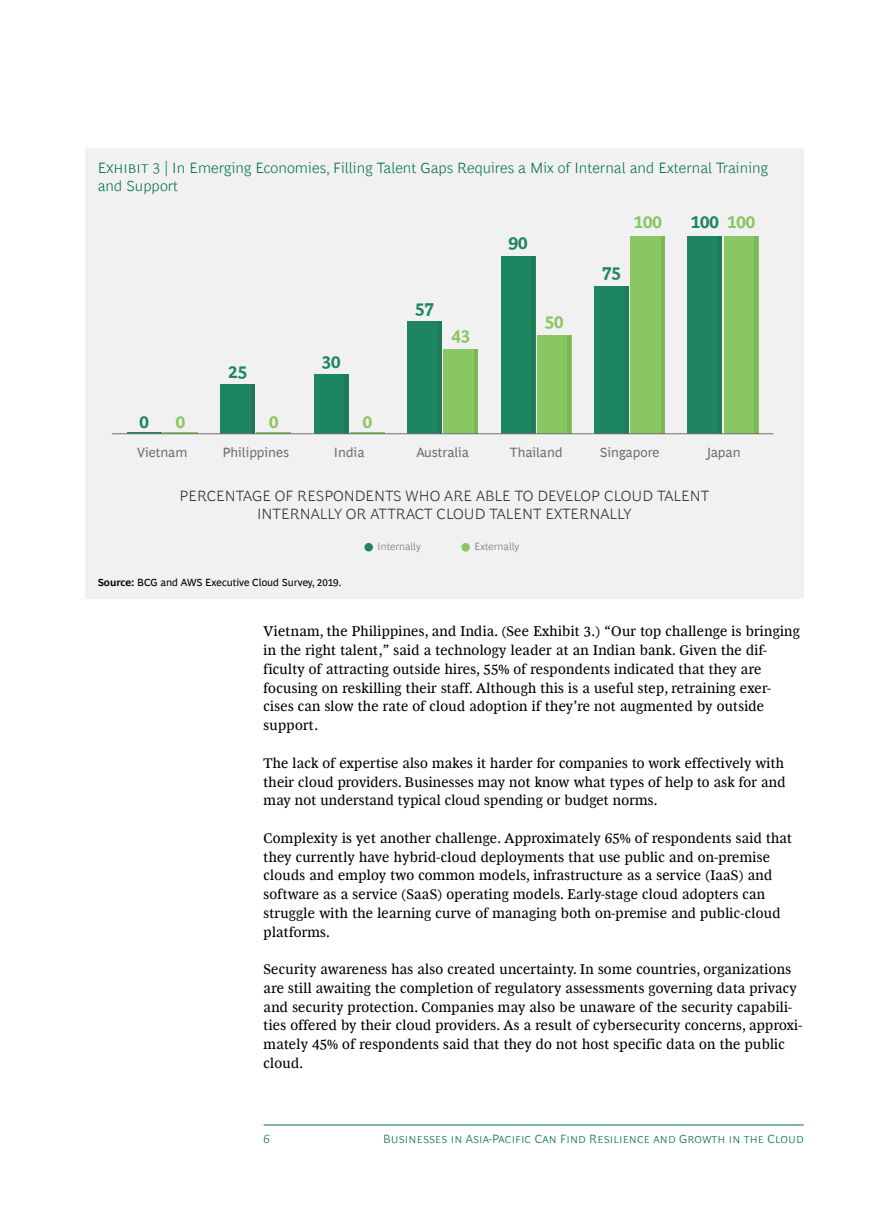
<style>
.page{position:relative;width:893px;height:1212px;background:#fff}
.page>*{position:absolute;margin:0;border:0;box-sizing:border-box;transform-origin:0 0}
.t1{font:700 18px "Henderson BCG Sans";color:#1d8660}
.t2{font:700 18px "Henderson BCG Sans";color:#88c762}
.t3{font:300 15px/18.8px "Henderson BCG Sans";letter-spacing:.005em;color:#006f51}
.t4{font:300 15px/18px "Henderson BCG Sans";color:#333;text-align:center}
.t5{font:14.25px/18.8px "Henderson BCG Serif";letter-spacing:.02em;color:#000}
.t6{font:13.5px "Henderson BCG Sans";color:#707071}
.t7{font:300 12px "Henderson BCG Sans";letter-spacing:.01em;color:#006f51}
.t8{font:10.5px "Henderson BCG Sans";color:#000}
.t9{font:300 10.5px "Henderson BCG Sans";color:#707071}
.s1{font-weight:700}
</style>
<div class="page">
<hr style="left:264px;top:1125px;width:540px;height:1px;background:#006f51">
<div style="left:85px;top:149px;width:719px;height:450px;background:#f1f1f2"></div>
<div style="left:364px;top:543px;width:9px;height:8px;background:#1d8660;border-radius:50%"></div>
<div style="left:461px;top:543px;width:9px;height:8px;background:#88c762;border-radius:50%"></div>
<div style="left:724px;top:236px;width:34px;height:198px;background:#88c762"></div>
<div style="left:688px;top:236px;width:34px;height:198px;background:#1d8660"></div>
<div style="left:631px;top:236px;width:34px;height:198px;background:#88c762"></div>
<div style="left:594px;top:286px;width:34px;height:148px;background:#1d8660"></div>
<div style="left:537px;top:335px;width:34px;height:99px;background:#88c762"></div>
<div style="left:501px;top:256px;width:34px;height:178px;background:#1d8660"></div>
<div style="left:444px;top:349px;width:34px;height:85px;background:#88c762"></div>
<div style="left:408px;top:321px;width:34px;height:113px;background:#1d8660"></div>
<hr style="left:350px;top:432px;width:34px;height:2px;background:#88c762">
<div style="left:314px;top:375px;width:34px;height:59px;background:#1d8660"></div>
<hr style="left:257px;top:432px;width:34px;height:2px;background:#88c762">
<div style="left:221px;top:384px;width:34px;height:50px;background:#1d8660"></div>
<hr style="left:163px;top:432px;width:34px;height:2px;background:#88c762">
<hr style="left:127px;top:432px;width:34px;height:2px;background:#1d8660">
<hr style="left:112px;top:433px;width:661px;height:1px;background:#707071">
<hr style="left:718px;top:236px;width:4px;height:198px;background:#207959">
<hr style="left:251px;top:384px;width:4px;height:50px;background:#207959">
<hr style="left:344px;top:375px;width:4px;height:59px;background:#207959">
<hr style="left:438px;top:321px;width:4px;height:113px;background:#207959">
<hr style="left:531px;top:256px;width:4px;height:178px;background:#207959">
<hr style="left:625px;top:286px;width:3px;height:148px;background:#333">
<hr style="left:474px;top:349px;width:4px;height:85px;background:#7eb55c">
<hr style="left:567px;top:335px;width:4px;height:99px;background:#7eb55c">
<hr style="left:661px;top:236px;width:4px;height:198px;background:#7eb55c">
<hr style="left:754px;top:236px;width:4px;height:198px;background:#7eb55c">
<p class="t3" style="left:98px;top:157px;width:672px">Exhibit 3 | In Emerging Economies, Filling Talent Gaps Requires a Mix of Internal and External Training and Support</p>
<p class="t1" style="left:140px;top:408px;width:11px">0</p>
<p class="t1" style="left:228px;top:358px;width:20px">25</p>
<p class="t1" style="left:322px;top:348px;width:20px">30</p>
<p class="t2" style="left:176px;top:408px;width:11px">0</p>
<p class="t2" style="left:269px;top:408px;width:11px">0</p>
<p class="t2" style="left:363px;top:408px;width:11px">0</p>
<p class="t1" style="left:415px;top:295px;width:20px">57</p>
<p class="t2" style="left:451px;top:322px;width:20px">43</p>
<p class="t1" style="left:509px;top:230px;width:20px">90</p>
<p class="t2" style="left:545px;top:309px;width:20px">50</p>
<p class="t2" style="left:634px;top:209px;width:30px">100</p>
<p class="t2" style="left:727px;top:209px;width:30px">100</p>
<p class="t1" style="left:691px;top:209px;width:30px">100</p>
<p class="t1" style="left:602px;top:259px;width:20px">75</p>
<p class="t6" style="left:137px;top:442px;width:52px">Vietnam</p>
<p class="t6" style="left:222px;top:442px;width:68px">Philippines</p>
<p class="t6" style="left:334px;top:442px;width:32px">India</p>
<p class="t6" style="left:416px;top:442px;width:54px">Australia</p>
<p class="t6" style="left:510px;top:442px;width:54px">Thailand</p>
<p class="t6" style="left:600px;top:442px;width:61px">Singapore</p>
<p class="t6" style="left:707px;top:442px;width:35px">Japan</p>
<p class="t4" style="left:179px;top:486px;width:531px">PERCENTAGE OF RESPONDENTS WHO ARE ABLE TO DEVELOP CLOUD TALENT<br>INTERNALLY OR ATTRACT CLOUD TALENT EXTERNALLY</p>
<p class="t8" style="left:98px;top:575px;width:245px"><span class="s1">Source:</span> BCG and AWS Executive Cloud Survey, 2019.</p>
<p class="t9" style="left:378px;top:539px;width:44px">Internally</p>
<p class="t9" style="left:475px;top:539px;width:46px">Externally</p>
<p class="t5" style="left:264px;top:621px;width:538px">Vietnam, the Philippines, and India. (See Exhibit 3.) “Our top challenge is bringing in the right talent,” said a technology leader at an Indian bank. Given the dif&shy;ficulty of attracting outside hires, 55% of respondents indicated that they are focusing on reskilling their staff. Although this is a useful step, retraining exer&shy;cises can slow the rate of cloud adoption if they’re not augmented by outside support.</p>
<p class="t5" style="left:264px;top:752px;width:523px;text-align:justify">The lack of expertise also makes it harder for companies to work effectively with their cloud providers. Businesses may not know what types of help to ask for and may not understand typical cloud spending or budget norms.</p>
<p class="t5" style="left:264px;top:827px;width:530px">Complexity is yet another challenge. Approximately 65% of respondents said that they currently have hybrid-cloud deployments that use public and on-premise clouds and employ two common models, infrastructure as a service (IaaS) and software as a service (SaaS) operating models. Early-stage cloud adopters can struggle with the learning curve of managing both on-premise and public-cloud platforms.</p>
<p class="t5" style="left:264px;top:959px;width:540px">Security awareness has also created uncertainty. In some countries, organizations are still awaiting the completion of regulatory assessments governing data privacy and security protection. Companies may also be unaware of the security capabili&shy;ties offered by their cloud providers. As a result of cybersecurity concerns, approxi&shy;mately 45% of respondents said that they do not host specific data on the public cloud.</p>
<p class="t7" style="left:264px;top:1129px;width:8px">6</p>
<p class="t7" style="left:383px;top:1129px;width:422px">Businesses in Asia-Pacific Can Find Resilience and Growth in the Cloud</p>
</div>
